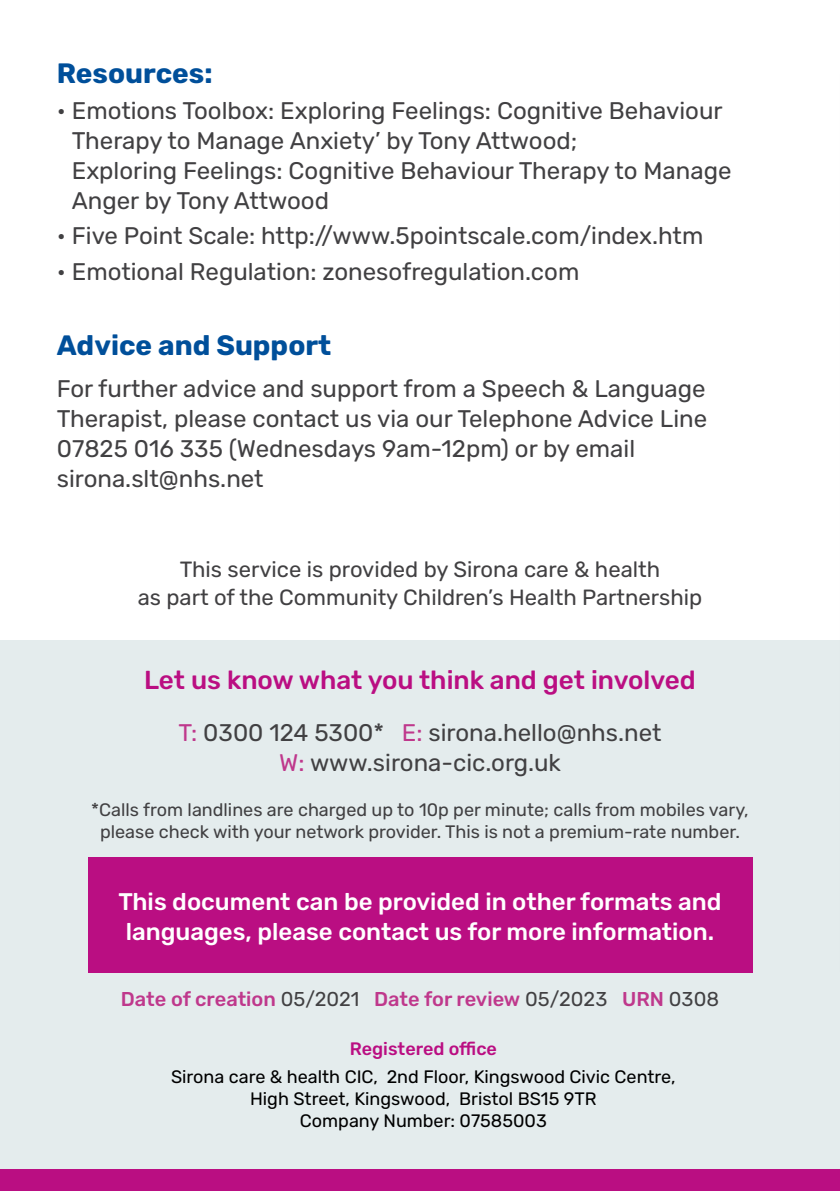
<style>
.page{position:relative;width:840px;height:1191px;background:#fff}
.page>*{position:absolute;margin:0;border:0;box-sizing:border-box;transform-origin:0 0}
.t1{font:700 28px "Rubik";color:#004f9a}
.t2{font:500 26px "Rubik";color:#ba0e82}
.t3{font:24px/30px "Rubik";color:#414042}
.t4{font:500 24px/30px "Rubik";color:#fff;text-align:center}
.t5{font:22px/28px "Rubik";color:#414042;text-align:center}
.t6{font:500 20px "Rubik";color:#bf388c}
.t7{font:18px/22px "Rubik";color:#414042;text-align:center}
.t8{font:18px/22px "Rubik";color:#000;text-align:center}
.t9{font:500 18px "Rubik";color:#ba0e82}
.s1{color:#bf388c}
.s2{font-weight:400;color:#414042}
</style>
<div class="page">
<div style="left:0;top:641px;width:839px;height:550px;background:#e4eced"></div>
<div style="left:0;top:1169px;width:839px;height:22px;background:#ba0e82"></div>
<div style="left:88px;top:857px;width:663px;height:116px;background:#ba0e82"></div>
<svg style="left:839px;top:640px;width:1px;height:406px"></svg>
<p class="t1" style="left:57px;top:57px;width:157px">Resources:</p>
<p class="t3" style="left:72px;top:96px;width:660px;text-indent:-15px">• Emotions Toolbox: Exploring Feelings: Cognitive Behaviour Therapy to Manage Anxiety’ by Tony Attwood;<br>Exploring Feelings: Cognitive Behaviour Therapy to Manage Anger by Tony Attwood</p>
<p class="t3" style="left:57px;top:222px;width:647px">• Five Point Scale: http://www.5pointscale.com/index.htm</p>
<p class="t3" style="left:57px;top:257px;width:524px">• Emotional Regulation: zonesofregulation.com</p>
<p class="t1" style="left:57px;top:329px;width:276px">Advice and Support</p>
<p class="t3" style="left:57px;top:374px;width:651px">For further advice and support from a Speech &amp; Language Therapist, please contact us via our Telephone Advice Line 07825 016 335 (Wednesdays 9am-12pm) or by email sirona.slt@nhs.net</p>
<p class="t5" style="left:138px;top:556px;width:566px">This service is provided by Sirona care &amp; health<br>as part of the Community Children’s Health Partnership</p>
<p class="t2" style="left:144px;top:665px;width:553px">Let us know what you think and get involved</p>
<p class="t3" style="left:178px;top:718px;width:484px;text-align:center"><span class="s1">T:</span> 0300 124 5300* <span class="s1">E:</span> sirona.hello@nhs.net<br><span class="s1">W:</span> www.sirona-cic.org.uk</p>
<p class="t7" style="left:91px;top:799px;width:658px">*Calls from landlines are charged up to 10p per minute; calls from mobiles vary, please check with your network provider. This is not a premium-rate number.</p>
<p class="t4" style="left:118px;top:887px;width:604px">This document can be provided in other formats and languages, please contact us for more information.</p>
<p class="t6" style="left:121px;top:987px;width:599px">Date of creation <span class="s2">05/2021</span> Date for review <span class="s2">05/2023</span> URN <span class="s2">0308</span></p>
<p class="t9" style="left:349px;top:1038px;width:149px">Registered office</p>
<p class="t8" style="left:171px;top:1066px;width:506px">Sirona care &amp; health CIC, 2nd Floor, Kingswood Civic Centre,<br>High Street, Kingswood, Bristol BS15 9TR<br>Company Number: 07585003</p>
</div>
